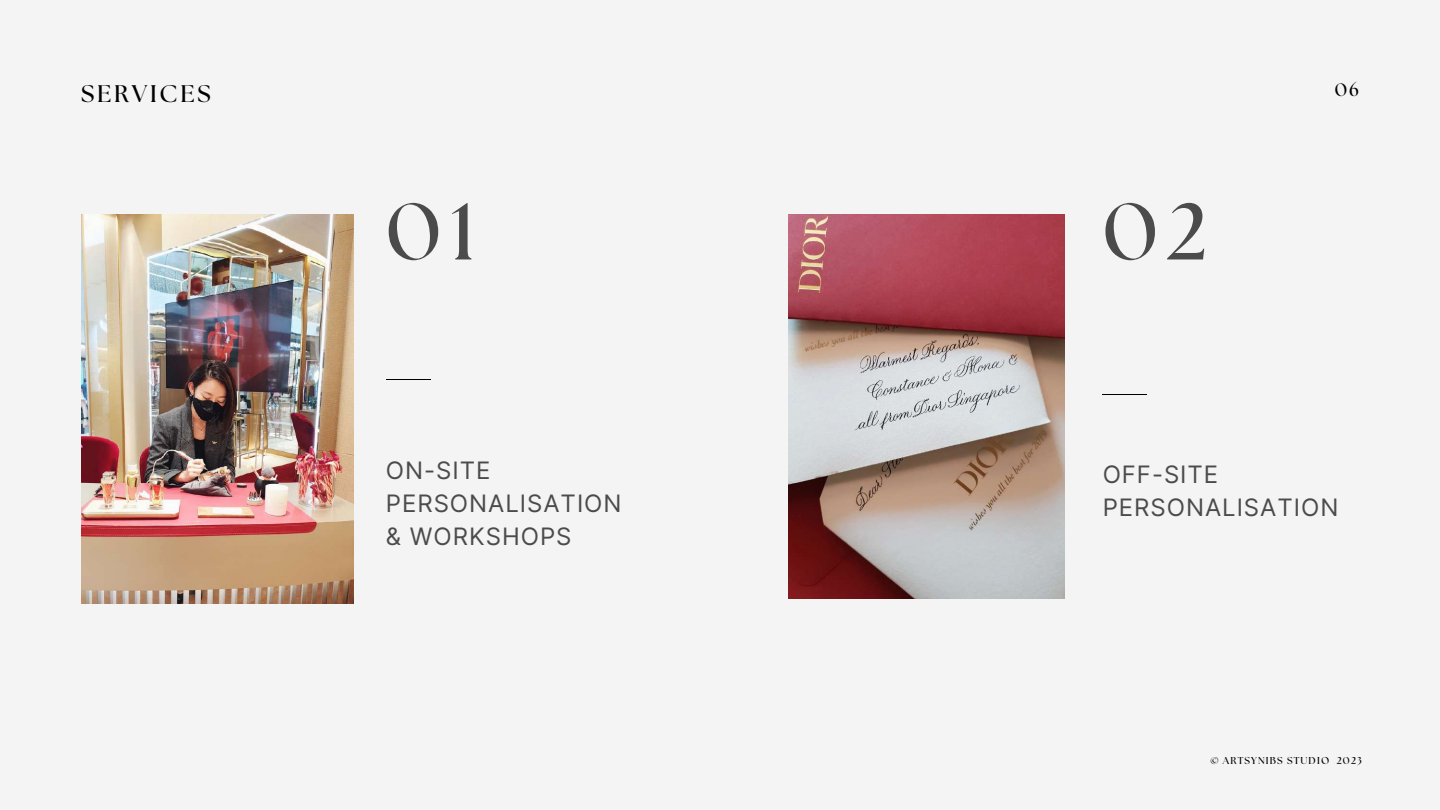
<style>
.page{position:relative;width:1440px;height:810px;background:#f4f4f4}
.page>*{position:absolute;margin:0;border:0;box-sizing:border-box;transform-origin:0 0}
.t1{font:700 80.1px "The Seasons";color:#4b4b4b}
.t2{font:24px/33px "Inter";letter-spacing:.04em;color:#4b4b4b}
.t3{font:700 24px "The Seasons";letter-spacing:.115em;color:#000}
.t4{font:700 18px "The Seasons";color:#000}
.t5{font:700 10px "The Seasons";letter-spacing:.115em;color:#000}
</style>
<div class="page">
<hr style="left:386px;top:379px;width:44px;height:1px;background:#000">
<hr style="left:1103px;top:394px;width:44px;height:1px;background:#000">
<img style="left:81px;top:215px;width:273px;height:389px">
<img style="left:789px;top:215px;width:276px;height:384px">
<p class="t3" style="left:81px;top:83px;width:131px">SERVICES</p>
<p class="t4" style="left:1335px;top:82px;width:26px">06</p>
<h1 class="t1" style="left:386px;top:195px;width:91px">01</h1>
<p class="t2" style="left:386px;top:454px;width:237px">ON-SITE<br>PERSONALISATION &amp; WORKSHOPS</p>
<h1 class="t1" style="left:1103px;top:195px;width:106px">02</h1>
<p class="t2" style="left:1103px;top:458px;width:237px">OFF-SITE<br>PERSONALISATION</p>
<p class="t5" style="left:1210px;top:756px;width:153px">© ARTSYNIBS STUDIO 2023</p>
</div>
